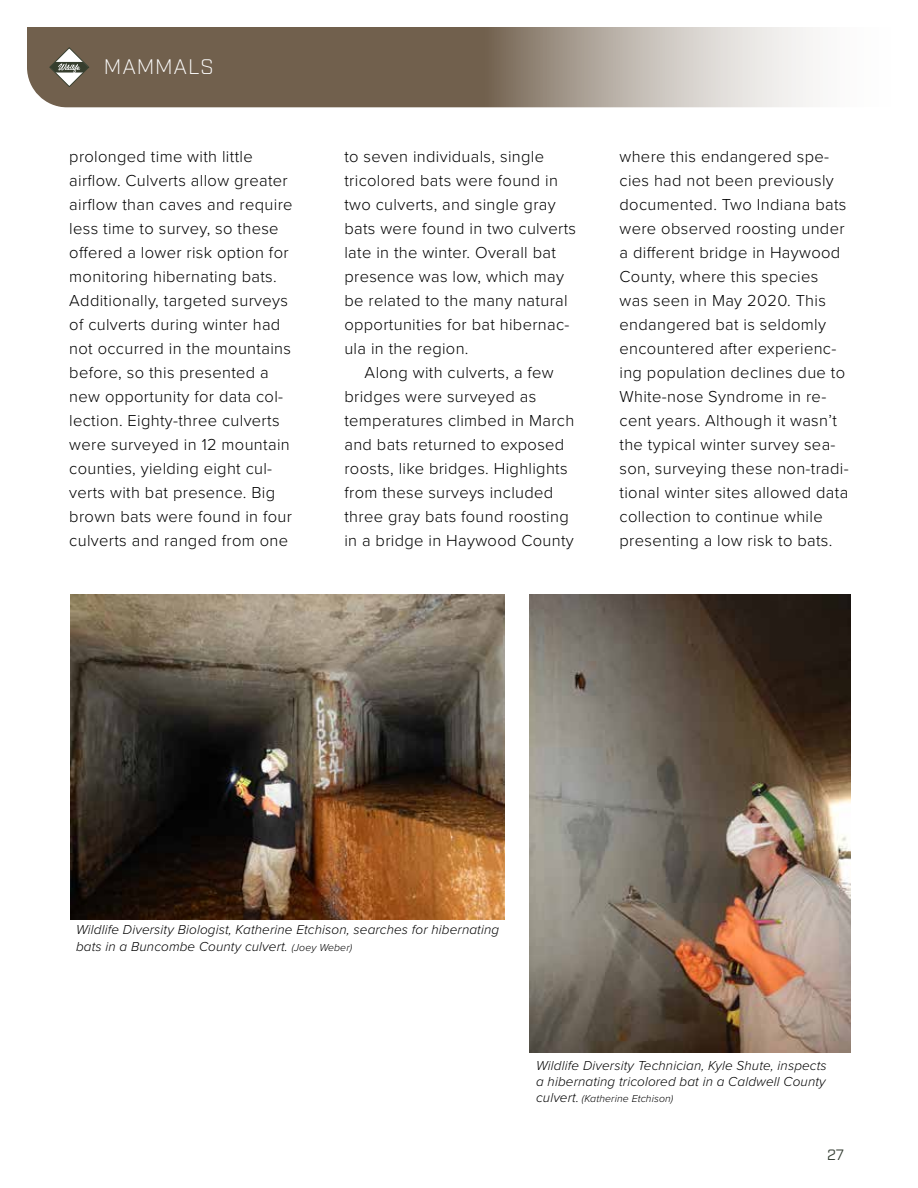
<style>
.page{position:relative;width:918px;height:1188px;background:#fff}
.page>*{position:absolute;margin:0;border:0;box-sizing:border-box;transform-origin:0 0}
.t1{font:300 21px "Industry";letter-spacing:.04em;color:#fff}
.t2{font:300 16.5px/24px "Proxima Nova";letter-spacing:.02em;color:#000}
.t3{font:15px "Industry";color:#353e33}
.t4{font:italic 300 13.5px/16.2px "Proxima Nova";letter-spacing:.01em;color:#000}
.t5{font:italic 300 10.5px "Proxima Nova";letter-spacing:.01em;color:#000}
.s1{font-size:10.5px}
.s2{font-size:13.5px}
</style>
<div class="page">
<svg style="left:27px;top:27px;width:786px;height:80px;background:#948778"></svg>
<svg style="left:50px;top:47px;width:39px;height:40px"></svg>
<img style="left:529px;top:594px;width:321px;height:459px">
<img style="left:70px;top:594px;width:435px;height:326px">
<p class="t1" style="left:104px;top:54px;width:111px">MAMMALS</p>
<p class="t2" style="left:69px;top:143px;width:225px">prolonged time with little airflow. Culverts allow greater airflow than caves and require less time to survey, so these offered a lower risk option for monitoring hibernating bats.<br>Additionally, targeted surveys of culverts during winter had not occurred in the mountains before, so this presented a new opportunity for data col&shy;lection. Eighty-three culverts were surveyed in 12 mountain counties, yielding eight cul&shy;verts with bat presence. Big brown bats were found in four culverts and ranged from one</p>
<p class="t2" style="left:344px;top:143px;width:233px">to seven individuals, single tricolored bats were found in two culverts, and single gray bats were found in two culverts late in the winter. Overall bat presence was low, which may be related to the many natural opportunities for bat hibernac&shy;ula in the region.</p>
<p class="t2" style="left:344px;top:359px;width:231px;text-indent:20px">Along with culverts, a few bridges were surveyed as temperatures climbed in March and bats returned to exposed roosts, like bridges. Highlights from these surveys included three gray bats found roosting in a bridge in Haywood County</p>
<p class="t2" style="left:620px;top:143px;width:231px">where this endangered spe&shy;cies had not been previously documented. Two Indiana bats were observed roosting under a different bridge in Haywood<br>County, where this species was seen in May 2020. This endangered bat is seldomly encountered after experienc&shy;ing population declines due to<br>White-nose Syndrome in re&shy;cent years. Although it wasn’t the typical winter survey sea&shy;son, surveying these non-tradi&shy;tional winter sites allowed data collection to continue while presenting a low risk to bats.</p>
<p class="t4" style="left:76px;top:921px;width:425px">Wildlife Diversity Biologist, Katherine Etchison, searches for hibernating bats in a Buncombe County culvert. <span class="s1">(Joey Weber)</span></p>
<p class="t4" style="left:536px;top:1056px;width:292px">Wildlife Diversity Technician, Kyle Shute, inspects a hibernating tricolored bat in a Caldwell County</p>
<p class="t5" style="left:536px;top:1091px;width:139px"><span class="s2">culvert.</span> (Katherine Etchison)</p>
<p class="t3" style="left:827px;top:1146px;width:19px">27</p>
</div>
